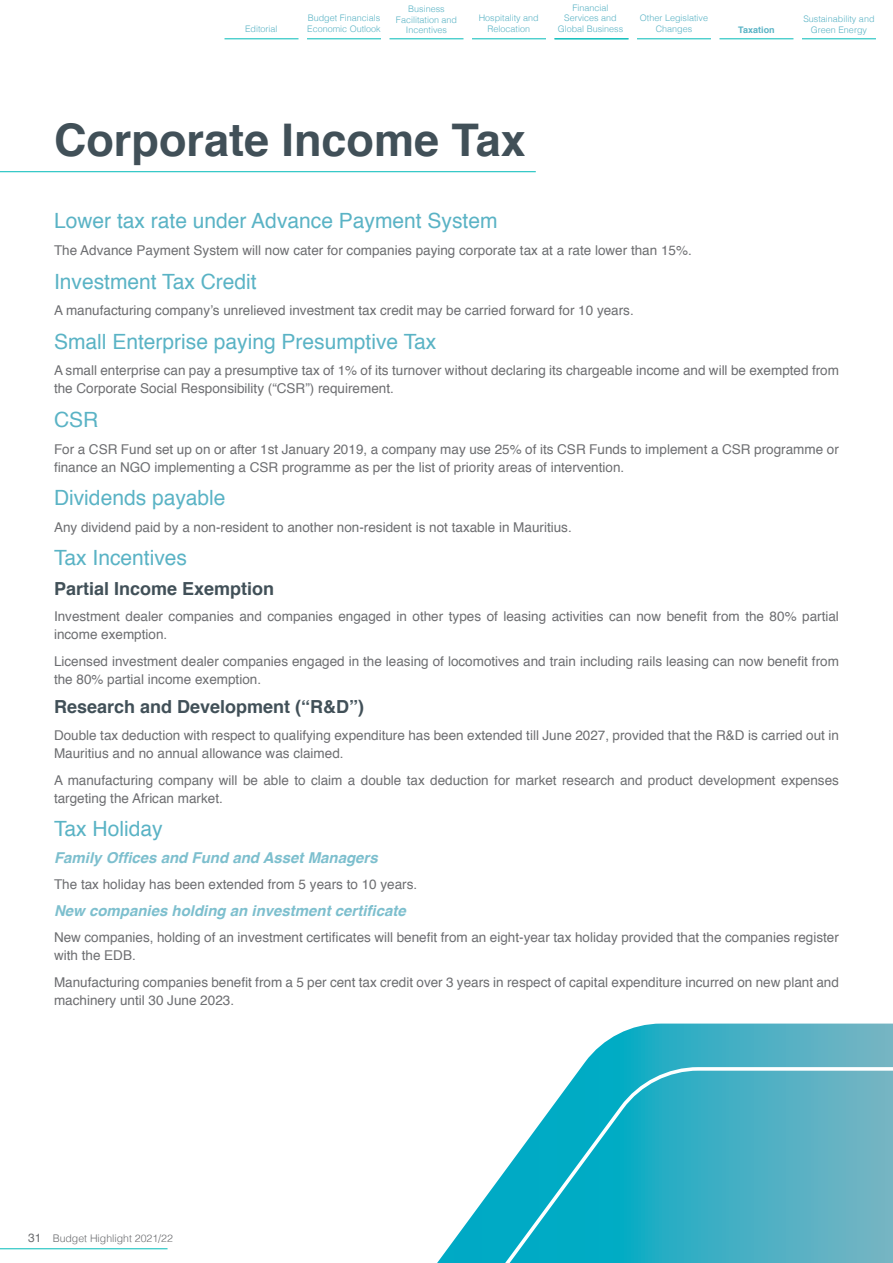
<style>
.page{position:relative;width:893px;height:1263px;background:#fff}
.page>*{position:absolute;margin:0;border:0;box-sizing:border-box;transform-origin:0 0}
.t1{font:700 45px "Helvetica";color:#415058}
.t2{font:21px "Helvetica";color:#5ab3c5}
.t3{font:700 18px "Helvetica";color:#415058}
.t4{font:italic 700 15px "Helvetica";color:#7dbfce}
.t5{font:13.5px/18px "Helvetica";color:#6d6e71}
.t6{font:300 10.5px "Helvetica";color:#6d6e71}
.t7{font:300 9px/10.8px "Helvetica";color:#5ab3c5;text-align:center}
.t8{font:700 9px "Helvetica";color:#5ab3c5}
.s1{font-weight:400;font-size:12px}
</style>
<div class="page">
<hr style="left:0;top:1248px;width:168px;height:1px;background:#02bbb9">
<hr style="left:225px;top:39px;width:73px;height:1px;background:#02bbb9">
<hr style="left:307px;top:39px;width:74px;height:1px;background:#02bbb9">
<hr style="left:389px;top:39px;width:74px;height:1px;background:#02bbb9">
<hr style="left:472px;top:39px;width:74px;height:1px;background:#02bbb9">
<hr style="left:554px;top:39px;width:74px;height:1px;background:#02bbb9">
<hr style="left:637px;top:39px;width:74px;height:1px;background:#02bbb9">
<hr style="left:719px;top:39px;width:74px;height:1px;background:#02bbb9">
<hr style="left:802px;top:39px;width:74px;height:1px;background:#02bbb9">
<hr style="left:0;top:171px;width:536px;height:1px;background:#02bbb9">
<svg style="left:581px;top:1023px;width:312px;height:44px;background:#54b7c9"></svg>
<svg style="left:437px;top:1067px;width:456px;height:196px"></svg>
<p class="t7" style="left:245px;top:23px;width:34px">Editorial</p>
<p class="t7" style="left:307px;top:12px;width:75px;text-align:left">Budget Financials<br>Economic Outlook</p>
<p class="t7" style="left:396px;top:3px;width:63px">Business<br>Facilitation and<br>Incentives</p>
<p class="t7" style="left:479px;top:12px;width:62px">Hospitality and<br>Relocation</p>
<p class="t7" style="left:558px;top:1px;width:67px">Financial<br>Services and<br>Global Business</p>
<p class="t7" style="left:640px;top:12px;width:70px">Other Legislative<br>Changes</p>
<p class="t7" style="left:803px;top:13px;width:73px">Sustainability and<br>Green Energy</p>
<p class="t8" style="left:738px;top:23px;width:38px">Taxation</p>
<h1 class="t1" style="left:54px;top:104px;width:473px">Corporate Income Tax</h1>
<h2 class="t2" style="left:54px;top:205px;width:445px">Lower tax rate under Advance Payment System</h2>
<p class="t5" style="left:54px;top:242px;width:639px">The Advance Payment System will now cater for companies paying corporate tax at a rate lower than 15%.</p>
<h2 class="t2" style="left:54px;top:265px;width:204px">Investment Tax Credit</h2>
<p class="t5" style="left:54px;top:302px;width:581px">A manufacturing company’s unrelieved investment tax credit may be carried forward for 10 years.</p>
<h2 class="t2" style="left:54px;top:325px;width:384px">Small Enterprise paying Presumptive Tax</h2>
<p class="t5" style="left:54px;top:362px;width:786px">A small enterprise can pay a presumptive tax of 1% of its turnover without declaring its chargeable income and will be exempted from the Corporate Social Responsibility (“CSR”) requirement.</p>
<h2 class="t2" style="left:54px;top:403px;width:46px">CSR</h2>
<p class="t5" style="left:54px;top:440px;width:786px">For a CSR Fund set up on or after 1st January 2019, a company may use 25% of its CSR Funds to implement a CSR programme or finance an NGO implementing a CSR programme as per the list of priority areas of intervention.</p>
<h2 class="t2" style="left:54px;top:482px;width:173px">Dividends payable</h2>
<p class="t5" style="left:54px;top:518px;width:519px">Any dividend paid by a non-resident to another non-resident is not taxable in Mauritius.</p>
<h2 class="t2" style="left:54px;top:542px;width:135px">Tax Incentives</h2>
<h3 class="t3" style="left:54px;top:574px;width:222px">Partial Income Exemption</h3>
<p class="t5" style="left:54px;top:608px;width:786px">Investment dealer companies and companies engaged in other types of leasing activities can now benefit from the 80% partial income exemption.</p>
<p class="t5" style="left:54px;top:653px;width:786px">Licensed investment dealer companies engaged in the leasing of locomotives and train including rails leasing can now benefit from the 80% partial income exemption.</p>
<h3 class="t3" style="left:54px;top:693px;width:312px">Research and Development (“R&amp;D”)</h3>
<p class="t5" style="left:54px;top:727px;width:786px">Double tax deduction with respect to qualifying expenditure has been extended till June 2027, provided that the R&amp;D is carried out in<br>Mauritius and no annual allowance was claimed.</p>
<p class="t5" style="left:54px;top:771px;width:786px">A manufacturing company will be able to claim a double tax deduction for market research and product development expenses targeting the African market.</p>
<h2 class="t2" style="left:54px;top:813px;width:110px">Tax Holiday</h2>
<p class="t4" style="left:54px;top:845px;width:325px">Family Offices and Fund and Asset Managers</p>
<p class="t5" style="left:54px;top:876px;width:365px">The tax holiday has been extended from 5 years to 10 years.</p>
<p class="t4" style="left:54px;top:898px;width:353px">New companies holding an investment certificate</p>
<p class="t5" style="left:54px;top:929px;width:786px">New companies, holding of an investment certificates will benefit from an eight-year tax holiday provided that the companies register with the EDB.</p>
<p class="t5" style="left:54px;top:973px;width:786px">Manufacturing companies benefit from a 5 per cent tax credit over 3 years in respect of capital expenditure incurred on new plant and machinery until 30 June 2023.</p>
<p class="t6" style="left:28px;top:1229px;width:146px"><span class="s1">31</span> Budget Highlight 2021/22</p>
</div>
